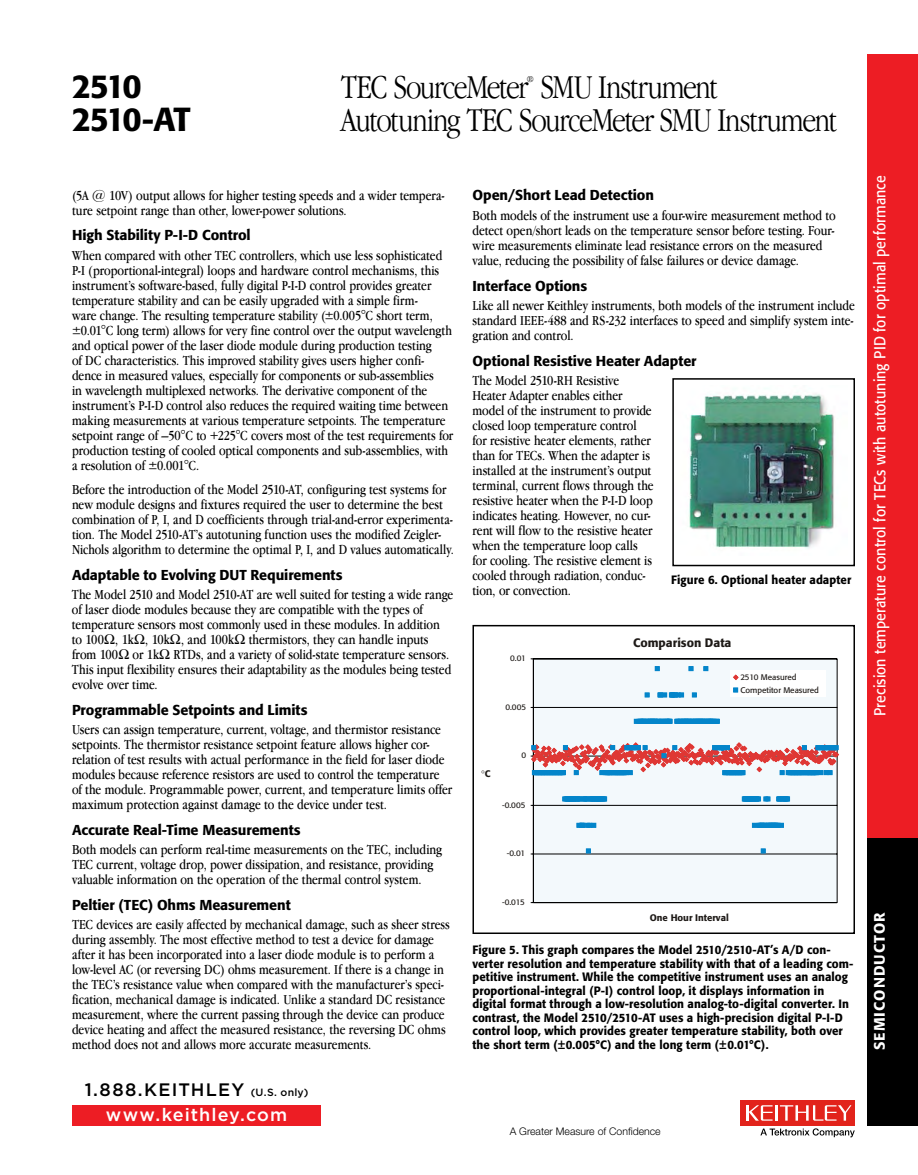
<style>
.page{position:relative;width:918px;height:1175px;background:#fff}
.page>*{position:absolute;margin:0;border:0;box-sizing:border-box;transform-origin:0 0}
.t1{font:300 condensed 34.5px "Garamond IT Cby BT";letter-spacing:-.04em;color:#000}
.t2{font:500 33px/33px "Formata";letter-spacing:-.085em;color:#000}
.t3{font:500 18px "Gotham";letter-spacing:.065em;color:#000}
.t4{font:500 18px "Gotham";letter-spacing:.06em;color:#fff}
.t5{font:15.75px "Formata";color:#fff;scale:.9 1}
.t6{font:500 15px "Formata";letter-spacing:.07em;color:#fff}
.t7{font:condensed 14.25px/15px "Garamond IT Cby BT";color:#000}
.t8{font:500 14.25px "Formata";letter-spacing:-.005em;color:#000}
.t9{font:500 12.15px "Formata";color:#1e1a17}
.t10{font:500 12px/13.5px "Formata";letter-spacing:.005em;color:#000;scale:.95 1}
.t11{font:300 10.5px "Helvetica Neue";color:#000}
.t12{font:500 9.45px "Formata";color:#1e1a17}
.t13{font:300 condensed 9.3px "Garamond IT Cby BT";color:#000}
.t14{font:8.1px/12.8px "Formata";color:#1e1a17}
.s1{font-size:10.5px}
</style>
<div class="page">
<div style="left:867px;top:837px;width:51px;height:288px;background:#000"></div>
<div style="left:72px;top:1104px;width:249px;height:21px;background:#ed1d24"></div>
<div style="left:741px;top:1100px;width:114px;height:25px;background:#e2231b"></div>
<hr style="left:775px;top:1105px;width:3px;height:15px;background:#fff">
<svg style="left:746px;top:1105px;width:27px;height:15px"></svg>
<svg style="left:780px;top:1105px;width:71px;height:15px"></svg>
<svg style="left:760px;top:1128px;width:95px;height:9px"></svg>
<div style="left:867px;top:54px;width:51px;height:783px;background:#ed1d24"></div>
<img style="left:689px;top:394px;width:145px;height:155px">
<div style="left:672px;top:378px;width:183px;height:188px;border:2px solid #000"></div>
<div style="left:533px;top:659px;width:304px;height:243px;background:#f3f9fc"></div>
<hr style="left:533px;top:853px;width:304px;height:1px;background:#000">
<hr style="left:533px;top:805px;width:304px;height:1px;background:#000">
<hr style="left:533px;top:707px;width:304px;height:1px;background:#000">
<hr style="left:533px;top:658px;width:304px;height:1px;background:#000">
<hr style="left:837px;top:659px;width:1px;height:243px;background:#000">
<hr style="left:533px;top:902px;width:304px;height:1px;background:#000">
<hr style="left:533px;top:659px;width:1px;height:243px;background:#000">
<div style="left:730px;top:670px;width:95px;height:26px;background:#fff"></div>
<svg style="left:733px;top:674px;width:6px;height:6px"></svg>
<svg style="left:586px;top:848px;width:5px;height:5px"></svg>
<svg style="left:577px;top:823px;width:19px;height:4px"></svg>
<svg style="left:562px;top:796px;width:45px;height:5px"></svg>
<svg style="left:645px;top:692px;width:4px;height:5px"></svg>
<svg style="left:655px;top:666px;width:5px;height:5px"></svg>
<svg style="left:658px;top:692px;width:26px;height:5px"></svg>
<svg style="left:689px;top:666px;width:4px;height:5px"></svg>
<svg style="left:692px;top:692px;width:5px;height:5px"></svg>
<svg style="left:703px;top:666px;width:5px;height:5px"></svg>
<svg style="left:634px;top:719px;width:86px;height:4px"></svg>
<svg style="left:761px;top:848px;width:5px;height:5px"></svg>
<svg style="left:742px;top:796px;width:28px;height:5px"></svg>
<svg style="left:752px;top:823px;width:32px;height:4px"></svg>
<svg style="left:776px;top:796px;width:14px;height:5px"></svg>
<svg style="left:733px;top:687px;width:5px;height:5px"></svg>
<svg style="left:531px;top:742px;width:308px;height:33px"></svg>
<div style="left:472px;top:625px;width:383px;height:309px;border:2px solid #000"></div>
<h2 class="t2" style="left:72px;top:70px;width:120px">2510<br>2510-AT</h2>
<h1 class="t1" style="left:341px;top:68px;width:378px">TEC SourceMeter SMU Instrument</h1>
<p class="t13" style="left:526px;top:74px;width:9px">®</p>
<h1 class="t1" style="left:341px;top:101px;width:498px">Autotuning TEC SourceMeter SMU Instrument</h1>
<p class="t7" style="left:72px;top:188px;width:374px">(5A @ 10V) output allows for higher testing speeds and a wider tempera&shy;ture setpoint range than other, lower-power solutions.</p>
<p class="t8" style="left:72px;top:226px;width:180px">High Stability P-I-D Control</p>
<p class="t7" style="left:72px;top:248px;width:383px">When compared with other TEC controllers, which use less sophisticated P-I (proportional-integral) loops and hardware control mechanisms, this instrument’s software-based, fully digital P-I-D control provides greater temperature stability and can be easily upgraded with a simple firm-<br>ware change. The resulting temperature stability (±0.005°C short term, ±0.01°C long term) allows for very fine control over the output wavelength and optical power of the laser diode module during production testing<br>of DC characteristics. This improved stability gives users higher confi&shy;dence in measured values, especially for components or sub-assemblies<br>in wavelength multiplexed networks. The derivative component of the instrument’s P-I-D control also reduces the required waiting time between making measurements at various temperature setpoints. The temperature setpoint range of –50°C to +225°C covers most of the test requirements for production testing of cooled optical components and sub-assemblies, with a resolution of ±0.001°C.</p>
<p class="t7" style="left:72px;top:482px;width:382px">Before the introduction of the Model 2510‑AT, configuring test systems for new module designs and fixtures required the user to determine the best combination of P, I, and D coefficients through trial-and-error experimenta&shy;tion. The Model 2510-AT’s autotuning function uses the modified Zeigler-Nichols algorithm to determine the optimal P, I, and D values automatically.</p>
<p class="t8" style="left:72px;top:565px;width:272px">Adaptable to Evolving DUT Requirements</p>
<p class="t7" style="left:72px;top:587px;width:383px">The Model 2510 and Model 2510-AT are well suited for testing a wide range of laser diode modules because they are compatible with the types of temperature sensors most commonly used in these modules. In addition to 100 , 1k , 10k , and 100k thermistors, they can handle inputs from 100 or 1k RTDs, and a variety of solid-state temperature sensors.<br>This input flexibility ensures their adaptability as the modules being tested evolve over time.</p>
<p class="t8" style="left:72px;top:700px;width:237px">Programmable Setpoints and Limits</p>
<p class="t7" style="left:72px;top:722px;width:382px">Users can assign temperature, current, voltage, and thermistor resistance setpoints. The thermistor resistance setpoint feature allows higher cor&shy;relation of test results with actual performance in the field for laser diode modules because reference resistors are used to control the temperature of the module. Programmable power, current, and temperature limits offer maximum protection against damage to the device under test.</p>
<p class="t8" style="left:72px;top:821px;width:230px">Accurate Real-Time Measurements</p>
<p class="t7" style="left:72px;top:842px;width:372px">Both models can perform real-time measurements on the TEC, including<br>TEC current, voltage drop, power dissipation, and resistance, providing valuable information on the operation of the thermal control system.</p>
<p class="t8" style="left:72px;top:896px;width:220px">Peltier (TEC) Ohms Measurement</p>
<p class="t7" style="left:72px;top:917px;width:379px">TEC devices are easily affected by mechanical damage, such as sheer stress during assembly. The most effective method to test a device for damage after it has been incorporated into a laser diode module is to perform a low-level AC (or reversing DC) ohms measurement. If there is a change in the TEC’s resistance value when compared with the manufacturer’s speci&shy;fication, mechanical damage is indicated. Unlike a standard DC resistance measurement, where the current passing through the device can produce device heating and affect the measured resistance, the reversing DC ohms method does not and allows more accurate measurements.</p>
<p class="t3" style="left:85px;top:1079px;width:225px">1.888.KEITHLEY <span class="s1">(U.S. only)</span></p>
<p class="t4" style="left:106px;top:1104px;width:183px">www.keithley.com</p>
<p class="t8" style="left:473px;top:187px;width:183px">Open/Short Lead Detection</p>
<p class="t7" style="left:472px;top:208px;width:365px">Both models of the instrument use a four-wire measurement method to detect open/short leads on the temperature sensor before testing. Four&shy;wire measurements eliminate lead resistance errors on the measured value, reducing the possibility of false failures or device damage.</p>
<p class="t8" style="left:472px;top:277px;width:116px">Interface Options</p>
<p class="t7" style="left:472px;top:298px;width:384px;text-align:justify">Like all newer Keithley instruments, both models of the instrument include standard IEEE-488 and RS-232 interfaces to speed and simplify system inte&shy;gration and control.</p>
<p class="t8" style="left:472px;top:352px;width:226px">Optional Resistive Heater Adapter</p>
<p class="t7" style="left:472px;top:373px;width:183px">The Model 2510-RH Resistive Heater Adapter enables either model of the instrument to provide closed loop temperature control for resistive heater elements, rather than for TECs. When the adapter is installed at the instrument’s output terminal, current flows through the resistive heater when the P-I-D loop indicates heating. However, no cur&shy;rent will flow to the resistive heater when the temperature loop calls for cooling. The resistive element is cooled through radiation, conduc&shy;tion, or convection.</p>
<p class="t10" style="left:671px;top:572px;width:191px">Figure 6. Optional heater adapter</p>
<p class="t14" style="left:510px;top:652px;width:17px">0.01</p>
<p class="t14" style="left:505px;top:700px;width:22px">0.005</p>
<p class="t12" style="left:485px;top:767px;width:7px">C</p>
<p class="t14" style="left:522px;top:749px;width:6px">0</p>
<p class="t14" style="left:502px;top:798px;width:25px">-0.005</p>
<p class="t14" style="left:507px;top:847px;width:20px">-0.01</p>
<p class="t14" style="left:502px;top:895px;width:24px">-0.015</p>
<p class="t9" style="left:633px;top:635px;width:100px">Comparison Data</p>
<p class="t14" style="left:740px;top:670px;width:80px">2510 Measured<br>Competitor Measured</p>
<p class="t12" style="left:650px;top:911px;width:80px">One Hour Interval</p>
<p class="t10" style="left:472px;top:943px;width:403px">Figure 5. This graph compares the Model 2510/2510-AT’s A/D con&shy;verter resolution and temperature stability with that of a leading com&shy;petitive instrument. While the competitive instrument uses an analog proportional-integral (P-I) control loop, it displays information in digital format through a low-resolution analog-to-digital converter. In contrast, the Model 2510/2510-AT uses a high-precision digital P-I-D control loop, which provides greater temperature stability, both over the short term (±0.005°C) and the long term (±0.01°C).</p>
<p class="t11" style="left:510px;top:1125px;width:152px">A Greater Measure of Confidence</p>
<p class="t5" style="left:870px;top:716px;width:602px;rotate:-90deg">Precision temperature control for TECs with autotuning PID for optimal performance</p>
<p class="t6" style="left:870px;top:1050px;width:140px;rotate:-90deg">SEMICONDUCTOR</p>
</div>
